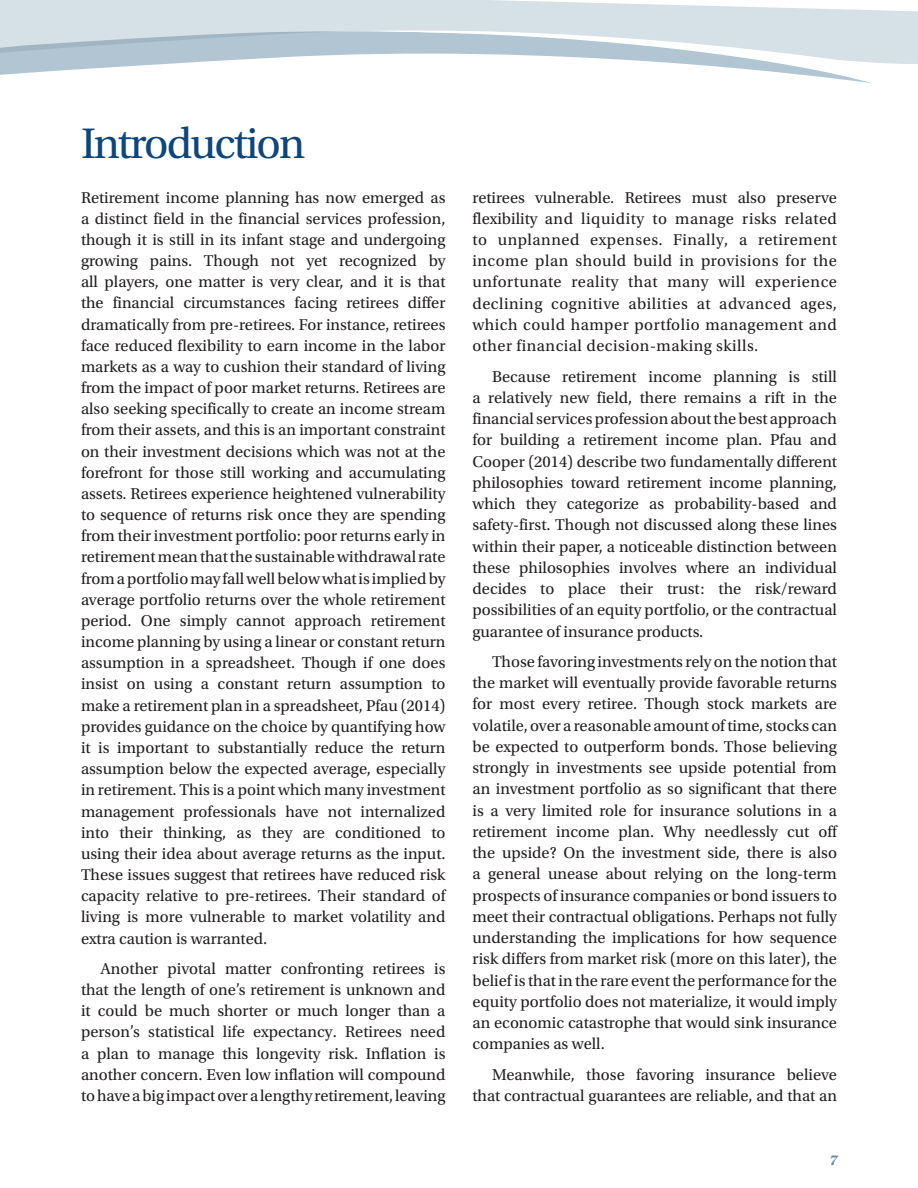
<style>
.page{position:relative;width:918px;height:1188px;background:#fff}
.page>*{position:absolute;margin:0;border:0;box-sizing:border-box;transform-origin:0 0}
.t1{font:45px "Utopia Std";letter-spacing:-.04em;color:#0e467b}
.Body{font:16.5px/21.1px "Utopia Std";color:#231f20;text-align:justify}
.t2{font:italic 700 15px "Utopia Std";color:#5c87a1}
</style>
<div class="page">
<div style="left:873px;top:10px;width:45px;height:54px;background:#d6e0e7"></div>
<svg style="left:0;top:0;width:873px;height:83px"></svg>
<p class="t1" style="left:81px;top:119px;width:226px">Introduction</p>
<p class="Body" style="left:81px;top:187px;width:366px">Retirement income planning has now emerged as a distinct field in the financial services profession, though it is still in its infant stage and undergoing growing pains. Though not yet recognized by all players, one matter is very clear, and it is that the financial circumstances facing retirees differ dramatically from pre-retirees. For instance, retirees face reduced flexibility to earn income in the labor markets as a way to cushion their standard of living from the impact of poor market returns. Retirees are also seeking specifically to create an income stream from their assets, and this is an important constraint on their investment decisions which was not at the forefront for those still working and accumulating assets. Retirees experience heightened vulnerability to sequence of returns risk once they are spending from their investment portfolio: poor returns early in retirement mean that the sustainable withdrawal rate from a portfolio may fall well below what is implied by average portfolio returns over the whole retirement period. One simply cannot approach retirement income planning by using a linear or constant return assumption in a spreadsheet. Though if one does insist on using a constant return assumption to make a retirement plan in a spreadsheet, Pfau (2014) provides guidance on the choice by quantifying how it is important to substantially reduce the return assumption below the expected average, especially in retirement. This is a point which many investment management professionals have not internalized into their thinking, as they are conditioned to using their idea about average returns as the input.<br>These issues suggest that retirees have reduced risk capacity relative to pre-retirees. Their standard of living is more vulnerable to market volatility and extra caution is warranted.</p>
<p class="Body" style="left:81px;top:958px;width:366px;text-indent:20px">Another pivotal matter confronting retirees is that the length of one’s retirement is unknown and it could be much shorter or much longer than a person’s statistical life expectancy. Retirees need a plan to manage this longevity risk. Inflation is another concern. Even low inflation will compound to have a big impact over a lengthy retirement, leaving</p>
<p class="Body" style="left:472px;top:187px;width:366px">retirees vulnerable. Retirees must also preserve flexibility and liquidity to manage risks related to unplanned expenses. Finally, a retirement income plan should build in provisions for the unfortunate reality that many will experience declining cognitive abilities at advanced ages, which could hamper portfolio management and other financial decision-making skills.</p>
<p class="Body" style="left:472px;top:366px;width:366px;text-indent:20px">Because retirement income planning is still a relatively new field, there remains a rift in the financial services profession about the best approach for building a retirement income plan. Pfau and Cooper (2014) describe two fundamentally different philosophies toward retirement income planning, which they categorize as probability-based and safety-first. Though not discussed along these lines within their paper, a noticeable distinction between these philosophies involves where an individual decides to place their trust: the risk/reward possibilities of an equity portfolio, or the contractual guarantee of insurance products.</p>
<p class="Body" style="left:472px;top:651px;width:366px;text-indent:20px">Those favoring investments rely on the notion that the market will eventually provide favorable returns for most every retiree. Though stock markets are volatile, over a reasonable amount of time, stocks can be expected to outperform bonds. Those believing strongly in investments see upside potential from an investment portfolio as so significant that there is a very limited role for insurance solutions in a retirement income plan. Why needlessly cut off the upside? On the investment side, there is also a general unease about relying on the long-term prospects of insurance companies or bond issuers to meet their contractual obligations. Perhaps not fully understanding the implications for how sequence risk differs from market risk (more on this later), the belief is that in the rare event the performance for the equity portfolio does not materialize, it would imply an economic catastrophe that would sink insurance companies as well.</p>
<p class="Body" style="left:472px;top:1064px;width:366px;text-align:right">Meanwhile, those favoring insurance believe that contractual guarantees are reliable, and that an</p>
<p class="t2" style="left:829px;top:1151px;width:13px">7</p>
</div>
